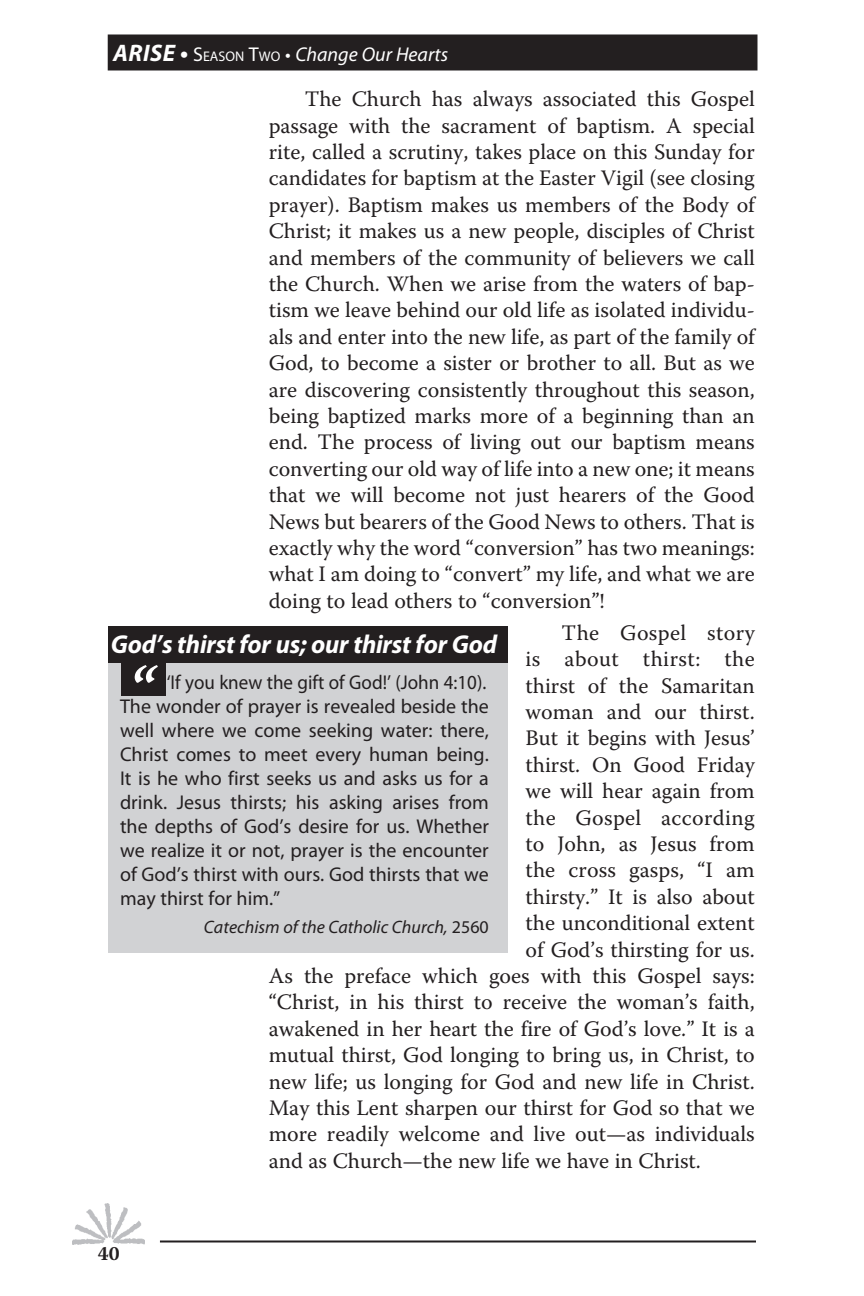
<style>
.page{position:relative;width:864px;height:1296px;background:#fff}
.page>*{position:absolute;margin:0;border:0;box-sizing:border-box;transform-origin:0 0}
.running_text{font:italic 700 60px "Warnock Pro";color:#fff}
.running_text-2{font:italic 700 26px "Myriad Pro";letter-spacing:-.01em;color:#fff}
.running_text-3{font:22px/26.4px "Warnock Pro";color:#231f20;text-align:justify}
.running_text-4{font:22px "Warnock Pro";letter-spacing:.02em;color:#231f20}
.call_out_box{font:20px/24px "Myriad Pro";color:#231f20;text-align:justify}
.call_out_box-2{font:20px "Myriad Pro";color:#231f20;scale:.95 1}
.t1{font:italic 20px "Myriad Pro";color:#fff}
.t2{font:700 20px "Warnock Pro";color:#231f20}
.call_out_box-3{font:italic 18px "Myriad Pro";color:#231f20}
.s1{font-weight:700;font-size:24px}
.s2{font-style:normal}
.s3{font-style:normal;font-size:14px}
</style>
<div class="page">
<div style="left:109px;top:36px;width:647px;height:34px;background:#231f20"></div>
<div style="left:108px;top:34px;width:650px;height:36px;border:2px solid #231f20"></div>
<hr style="left:160px;top:1240px;width:596px;height:2px;background:#231f20">
<img style="left:72px;top:1204px;width:73px;height:40px">
<div style="left:108px;top:626px;width:400px;height:38px;background:#231f20"></div>
<div style="left:108px;top:663px;width:400px;height:290px;background:#d1d2d4"></div>
<div style="left:121px;top:651px;width:44px;height:45px;background:#231f20"></div>
<p class="t1" style="left:113px;top:42px;width:336px"><span class="s1">ARISE •</span> <span class="s2">S</span><span class="s3">EASON</span> <span class="s2">T</span><span class="s3">WO</span> <span class="s2">•</span> Change Our Hearts</p>
<p class="running_text-3" style="left:269px;top:85px;width:488px;text-indent:36px">The Church has always associated this Gospel passage with the sacrament of baptism. A special rite, called a scrutiny, takes place on this Sunday for candidates for baptism at the Easter Vigil (see closing prayer). Baptism makes us members of the Body of Christ; it makes us a new people, disciples of Christ and members of the community of believers we call the Church. When we arise from the waters of bap&shy;tism we leave behind our old life as isolated individu&shy;als and enter into the new life, as part of the family of God, to become a sister or brother to all. But as we are discovering consistently throughout this season, being baptized marks more of a beginning than an end. The process of living out our baptism means converting our old way of life into a new one; it means that we will become not just hearers of the Good News but bearers of the Good News to others. That is exactly why the word “conversion” has two meanings: what I am doing to “convert” my life, and what we are doing to lead others to “conversion”!</p>
<p class="running_text-4" style="left:562px;top:619px;width:195px">The Gospel story</p>
<p class="running_text-4" style="left:526px;top:646px;width:231px">is about thirst: the</p>
<p class="running_text-3" style="left:526px;top:672px;width:231px">thirst of the Samaritan</p>
<p class="running_text-3" style="left:526px;top:698px;width:231px">woman and our thirst.</p>
<p class="running_text-3" style="left:526px;top:725px;width:231px">But it begins with Jesus’</p>
<p class="running_text-3" style="left:526px;top:751px;width:231px">thirst. On Good Friday</p>
<p class="running_text-3" style="left:526px;top:777px;width:231px">we will hear again from</p>
<p class="running_text-3" style="left:526px;top:804px;width:231px">the Gospel according</p>
<p class="running_text-3" style="left:526px;top:830px;width:231px">to John, as Jesus from</p>
<p class="running_text-3" style="left:526px;top:857px;width:231px">the cross gasps, “I am</p>
<p class="running_text-3" style="left:526px;top:883px;width:231px">thirsty.” It is also about</p>
<p class="running_text-3" style="left:526px;top:909px;width:231px">the unconditional extent</p>
<p class="running_text-3" style="left:526px;top:936px;width:231px">of God’s thirsting for us.</p>
<p class="running_text-3" style="left:269px;top:962px;width:487px">As the preface which goes with this Gospel says:</p>
<p class="running_text-3" style="left:269px;top:989px;width:487px">“Christ, in his thirst to receive the woman’s faith,</p>
<p class="running_text-3" style="left:269px;top:1015px;width:488px">awakened in her heart the fire of God’s love.” It is a</p>
<p class="running_text-3" style="left:269px;top:1041px;width:488px">mutual thirst, God longing to bring us, in Christ, to</p>
<p class="running_text-3" style="left:269px;top:1068px;width:487px">new life; us longing for God and new life in Christ.</p>
<p class="running_text-3" style="left:269px;top:1094px;width:488px">May this Lent sharpen our thirst for God so that we</p>
<p class="running_text-3" style="left:269px;top:1121px;width:488px">more readily welcome and live out—as individuals</p>
<p class="running_text-3" style="left:269px;top:1147px;width:434px">and as Church—the new life we have in Christ.</p>
<p class="running_text-2" style="left:111px;top:627px;width:388px">God’s thirst for us; our thirst for God</p>
<p class="running_text" style="left:128px;top:651px;width:27px">“</p>
<p class="call_out_box-2" style="left:167px;top:670px;width:338px">‘If you knew the gift of God!’ (John 4:10).</p>
<p class="call_out_box" style="left:120px;top:694px;width:370px">The wonder of prayer is revealed beside the well where we come seeking water: there, Christ comes to meet every human being.<br>It is he who first seeks us and asks us for a drink. Jesus thirsts; his asking arises from the depths of God’s desire for us. Whether we realize it or not, prayer is the encounter of God’s thirst with ours. God thirsts that we may thirst for him.”</p>
<p class="call_out_box-3" style="left:204px;top:916px;width:286px">Catechism of the Catholic Church, <span class="s2">2560</span></p>
<p class="t2" style="left:98px;top:1242px;width:23px">40</p>
</div>
